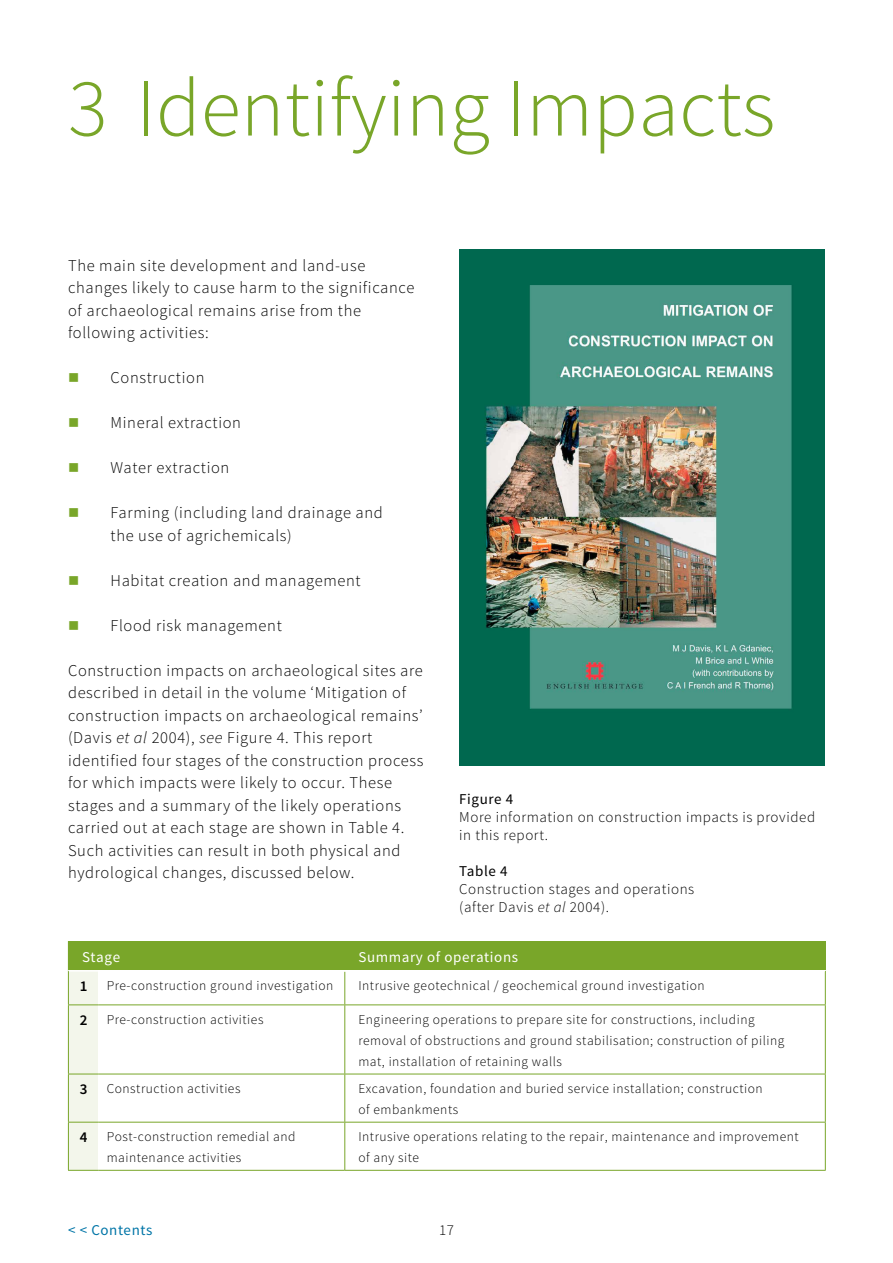
<style>
.page{position:relative;width:893px;height:1263px;background:#fff}
.page>*{position:absolute;margin:0;border:0;box-sizing:border-box;transform-origin:0 0}
.Main_Heading{font:300 82.5px "Source Sans Pro";color:#79a629}
.Body_text{font:300 16.5px/22.5px "Source Sans Pro";letter-spacing:.04em;color:#000}
.IMAGE_text{font:300 15px/18px "Source Sans Pro";letter-spacing:.04em;color:#000}
.t1{font:15px "Source Sans Pro";letter-spacing:.04em;color:#fff}
.IMAGE_heading{font:15px "Source Sans Pro";letter-spacing:.04em;color:#000}
.t2{font:15px "Source Sans Pro";letter-spacing:.04em;color:#0075a7}
.t3{font:600 15px "Source Sans Pro";color:#000}
.t4{font:300 13.5px/21px "Source Sans Pro";letter-spacing:.04em;color:#000}
.s1{font-style:italic}
</style>
<div class="page">
<hr style="left:825px;top:941px;width:1px;height:30px;background:#79a629">
<img style="left:459px;top:249px;width:366px;height:517px">
<div style="left:68px;top:941px;width:277px;height:30px;background:#79a629"></div>
<div style="left:345px;top:941px;width:480px;height:30px;background:#79a629"></div>
<div style="left:68px;top:971px;width:30px;height:34px;background:#f3f6eb"></div>
<div style="left:68px;top:1005px;width:30px;height:69px;background:#f3f6eb"></div>
<div style="left:68px;top:1074px;width:30px;height:48px;background:#f3f6eb"></div>
<div style="left:68px;top:1122px;width:30px;height:48px;background:#f3f6eb"></div>
<hr style="left:68px;top:971px;width:1px;height:33px;background:#79a629">
<hr style="left:344px;top:971px;width:1px;height:33px;background:#79a629">
<hr style="left:825px;top:971px;width:1px;height:33px;background:#79a629">
<hr style="left:68px;top:1004px;width:30px;height:1px;background:#79a629">
<hr style="left:68px;top:1005px;width:1px;height:69px;background:#79a629">
<hr style="left:98px;top:1004px;width:247px;height:1px;background:#79a629">
<hr style="left:345px;top:1004px;width:481px;height:1px;background:#79a629">
<hr style="left:344px;top:1005px;width:1px;height:69px;background:#79a629">
<hr style="left:825px;top:1005px;width:1px;height:69px;background:#79a629">
<hr style="left:68px;top:1074px;width:30px;height:1px;background:#79a629">
<hr style="left:68px;top:1074px;width:1px;height:48px;background:#79a629">
<hr style="left:98px;top:1074px;width:247px;height:1px;background:#79a629">
<hr style="left:345px;top:1074px;width:481px;height:1px;background:#79a629">
<hr style="left:344px;top:1074px;width:1px;height:48px;background:#79a629">
<hr style="left:825px;top:1074px;width:1px;height:48px;background:#79a629">
<hr style="left:68px;top:1122px;width:30px;height:1px;background:#79a629">
<hr style="left:68px;top:1122px;width:1px;height:48px;background:#79a629">
<hr style="left:98px;top:1122px;width:247px;height:1px;background:#79a629">
<hr style="left:345px;top:1122px;width:481px;height:1px;background:#79a629">
<hr style="left:344px;top:1122px;width:1px;height:48px;background:#79a629">
<hr style="left:825px;top:1122px;width:1px;height:48px;background:#79a629">
<hr style="left:68px;top:1170px;width:30px;height:1px;background:#79a629">
<hr style="left:98px;top:1170px;width:247px;height:1px;background:#79a629">
<hr style="left:345px;top:1170px;width:481px;height:1px;background:#79a629">
<svg style="left:69px;top:970px;width:29px;height:1px"></svg>
<hr style="left:98px;top:970px;width:247px;height:1px;background:#fff">
<hr style="left:345px;top:970px;width:480px;height:1px;background:#fff">
<p class="Main_Heading" style="left:68px;top:58px;width:709px">3 Identifying Impacts</p>
<p class="Body_text" style="left:68px;top:254px;width:348px">The main site development and land-use changes likely to cause harm to the significance of archaeological remains arise from the following activities:</p>
<p class="Body_text" style="left:111px;top:366px;width:95px">Construction</p>
<p class="Body_text" style="left:111px;top:411px;width:132px">Mineral extraction</p>
<p class="Body_text" style="left:111px;top:456px;width:120px">Water extraction</p>
<p class="Body_text" style="left:111px;top:501px;width:274px">Farming (including land drainage and the use of agrichemicals)</p>
<p class="Body_text" style="left:111px;top:569px;width:252px">Habitat creation and management</p>
<p class="Body_text" style="left:111px;top:614px;width:173px">Flood risk management</p>
<p class="Body_text" style="left:68px;top:659px;width:357px">Construction impacts on archaeological sites are described in detail in the volume ‘Mitigation of construction impacts on archaeological remains’ (Davis <span class="s1">et al</span> 2004), <span class="s1">see</span> Figure 4. This report identified four stages of the construction process for which impacts were likely to occur. These stages and a summary of the likely operations carried out at each stage are shown in Table 4.<br>Such activities can result in both physical and hydrological changes, discussed below.</p>
<p class="IMAGE_heading" style="left:459px;top:790px;width:55px">Figure 4</p>
<p class="IMAGE_text" style="left:459px;top:808px;width:357px">More information on construction impacts is provided in this report.</p>
<p class="IMAGE_heading" style="left:459px;top:862px;width:50px">Table 4</p>
<p class="IMAGE_text" style="left:459px;top:880px;width:237px">Construction stages and operations (after Davis <span class="s1">et al</span> 2004).</p>
<p class="t1" style="left:82px;top:947px;width:40px">Stage</p>
<p class="t1" style="left:358px;top:947px;width:161px">Summary of operations</p>
<p class="t3" style="left:80px;top:976px;width:9px">1</p>
<p class="t4" style="left:107px;top:974px;width:228px">Pre-construction ground investigation</p>
<p class="t4" style="left:358px;top:974px;width:348px">Intrusive geotechnical / geochemical ground investigation</p>
<p class="t3" style="left:80px;top:1010px;width:9px">2</p>
<p class="t4" style="left:107px;top:1008px;width:158px">Pre-construction activities</p>
<p class="t4" style="left:358px;top:1008px;width:427px">Engineering operations to prepare site for constructions, including removal of obstructions and ground stabilisation; construction of piling mat, installation of retaining walls</p>
<p class="t3" style="left:80px;top:1079px;width:9px">3</p>
<p class="t4" style="left:107px;top:1078px;width:135px">Construction activities</p>
<p class="t4" style="left:358px;top:1078px;width:406px">Excavation, foundation and buried service installation; construction of embankments</p>
<p class="t3" style="left:80px;top:1127px;width:9px">4</p>
<p class="t4" style="left:107px;top:1126px;width:190px">Post-construction remedial and maintenance activities</p>
<p class="t4" style="left:358px;top:1126px;width:442px">Intrusive operations relating to the repair, maintenance and improvement of any site</p>
<p class="t2" style="left:68px;top:1220px;width:86px">&lt; &lt; Contents</p>
<p class="IMAGE_text" style="left:439px;top:1221px;width:16px">17</p>
</div>
